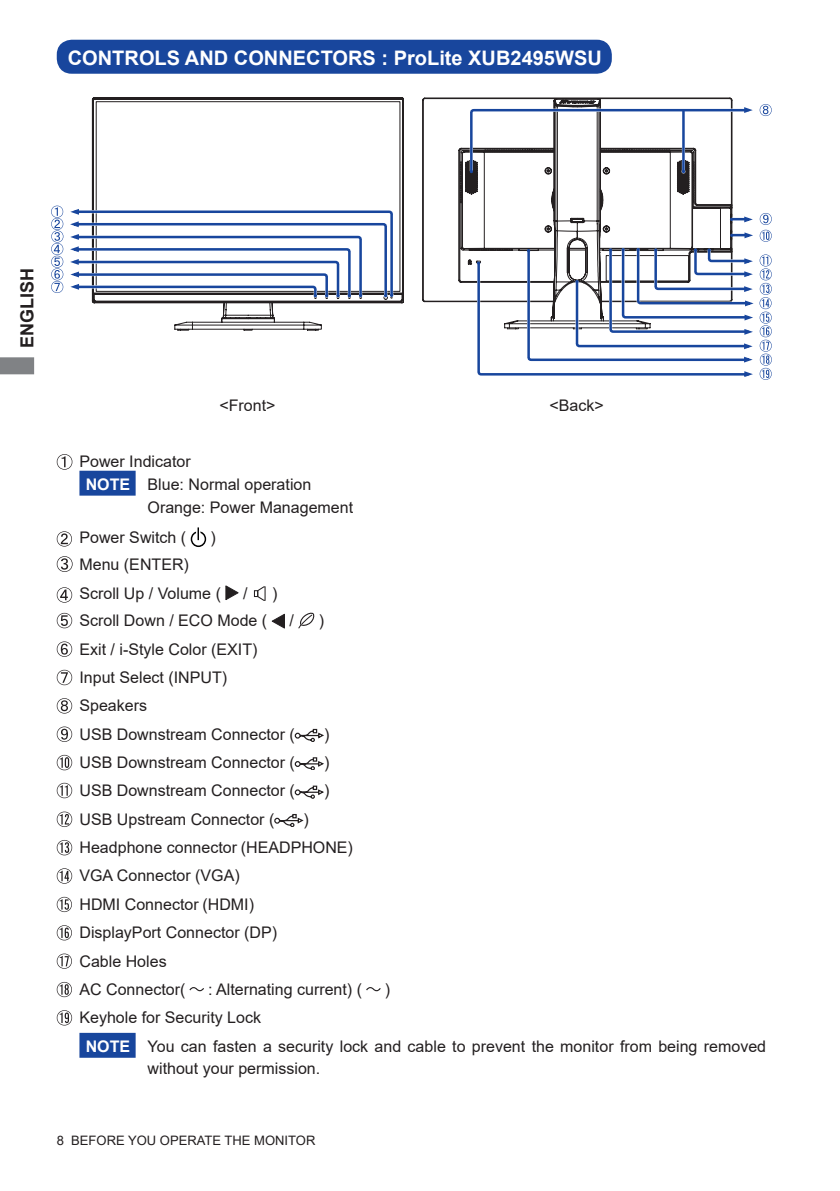
<style>
.page{position:relative;width:840px;height:1191px;background:#fff}
.page>*{position:absolute;margin:0;border:0;box-sizing:border-box;transform-origin:0 0}
.t1{font:700 20px "Arial";color:#fff}
.t2{font:700 18px "Arial";color:#231f20}
.t3{font:16px/28.4px "Arial";color:#231f20}
.t4{font:700 16px "Arial";color:#fff}
.t5{font:13px "Arial";color:#231f20}
</style>
<div class="page">
<svg style="left:0;top:357px;width:34px;height:17px"></svg>
<div style="left:58px;top:41px;width:552px;height:32px;background:#18469d;border-radius:14px"></div>
<div style="left:57px;top:40px;width:554px;height:34px;border:2px solid #18469d;border-radius:14px"></div>
<div style="left:80px;top:472px;width:54px;height:22px;background:#18469d"></div>
<div style="left:79px;top:471px;width:56px;height:24px;border:2px solid #18469d"></div>
<div style="left:80px;top:1033px;width:54px;height:23px;background:#18469d"></div>
<div style="left:79px;top:1032px;width:56px;height:25px;border:2px solid #18469d"></div>
<svg style="left:174px;top:318px;width:148px;height:12px"></svg>
<svg style="left:92px;top:97px;width:312px;height:221px"></svg>
<svg style="left:51px;top:206px;width:343px;height:93px"></svg>
<svg style="left:422px;top:98px;width:309px;height:204px"></svg>
<svg style="left:460px;top:99px;width:311px;height:281px"></svg>
<svg style="left:57px;top:454px;width:15px;height:16px"></svg>
<svg style="left:57px;top:531px;width:15px;height:15px"></svg>
<div style="left:191px;top:531px;width:15px;height:16px;border:1px solid #000;border-radius:50%"></div>
<hr style="left:196px;top:527px;width:4px;height:13px;background:#fff">
<svg style="left:197px;top:527px;width:2px;height:13px"></svg>
<svg style="left:57px;top:556px;width:15px;height:16px"></svg>
<svg style="left:57px;top:587px;width:15px;height:15px"></svg>
<svg style="left:225px;top:585px;width:13px;height:15px"></svg>
<svg style="left:253px;top:586px;width:13px;height:15px"></svg>
<svg style="left:254px;top:586px;width:11px;height:15px"></svg>
<svg style="left:57px;top:613px;width:15px;height:15px"></svg>
<svg style="left:271px;top:614px;width:14px;height:14px"></svg>
<svg style="left:298px;top:612px;width:16px;height:16px"></svg>
<svg style="left:57px;top:641px;width:15px;height:16px"></svg>
<svg style="left:57px;top:670px;width:15px;height:15px"></svg>
<svg style="left:57px;top:698px;width:15px;height:15px"></svg>
<svg style="left:57px;top:726px;width:15px;height:16px"></svg>
<svg style="left:295px;top:729px;width:29px;height:12px"></svg>
<svg style="left:57px;top:755px;width:15px;height:15px"></svg>
<svg style="left:295px;top:757px;width:29px;height:13px"></svg>
<svg style="left:57px;top:783px;width:15px;height:15px"></svg>
<svg style="left:295px;top:785px;width:29px;height:13px"></svg>
<svg style="left:57px;top:811px;width:15px;height:16px"></svg>
<svg style="left:274px;top:814px;width:29px;height:12px"></svg>
<svg style="left:57px;top:840px;width:15px;height:15px"></svg>
<svg style="left:57px;top:868px;width:15px;height:15px"></svg>
<svg style="left:57px;top:897px;width:15px;height:15px"></svg>
<svg style="left:57px;top:925px;width:15px;height:15px"></svg>
<svg style="left:57px;top:953px;width:15px;height:15px"></svg>
<svg style="left:57px;top:982px;width:15px;height:15px"></svg>
<svg style="left:189px;top:987px;width:15px;height:4px"></svg>
<svg style="left:366px;top:987px;width:14px;height:4px"></svg>
<svg style="left:57px;top:1010px;width:15px;height:15px"></svg>
<p class="t1" style="left:68px;top:50px;width:535px">CONTROLS AND CONNECTORS : ProLite XUB2495WSU</p>
<p class="t2" style="left:20px;top:348px;width:82px;rotate:-90deg">ENGLISH</p>
<p class="t3" style="left:219px;top:392px;width:58px">&lt;Front&gt;</p>
<p class="t3" style="left:549px;top:392px;width:56px">&lt;Back&gt;</p>
<p class="t3" style="left:147px;top:452px;width:207px;line-height:22.6px;text-indent:-68px">Power Indicator<br>Blue: Normal operation<br>Orange: Power Management</p>
<p class="t3" style="left:79px;top:523px;width:108px">Power Switch (</p>
<p class="t3" style="left:210px;top:523px;width:7px">)</p>
<p class="t3" style="left:79px;top:549px;width:143px;line-height:29.6px">Menu (ENTER)<br>Scroll Up / Volume (</p>
<p class="t4" style="left:86px;top:478px;width:46px">NOTE</p>
<p class="t3" style="left:243px;top:581px;width:6px">/</p>
<p class="t3" style="left:272px;top:579px;width:7px">)</p>
<p class="t3" style="left:79px;top:606px;width:189px">Scroll Down / ECO Mode (</p>
<p class="t3" style="left:289px;top:608px;width:6px">/</p>
<p class="t3" style="left:318px;top:606px;width:7px">)</p>
<p class="t3" style="left:79px;top:634px;width:217px">Exit / i-Style Color (EXIT)<br>Input Select (INPUT)<br>Speakers<br>USB Downstream Connector (</p>
<p class="t3" style="left:324px;top:719px;width:7px">)</p>
<p class="t3" style="left:79px;top:749px;width:217px">USB Downstream Connector (</p>
<p class="t3" style="left:324px;top:748px;width:7px">)</p>
<p class="t3" style="left:79px;top:778px;width:217px">USB Downstream Connector (</p>
<p class="t3" style="left:324px;top:776px;width:7px">)</p>
<p class="t3" style="left:79px;top:805px;width:196px">USB Upstream Connector (</p>
<p class="t3" style="left:79px;top:805px;width:275px;text-indent:224px">)<br>Headphone connector (HEADPHONE)<br>VGA Connector (VGA)<br>HDMI Connector (HDMI)<br>DisplayPort Connector (DP)<br>Cable Holes<br>AC Connector(</p>
<p class="t3" style="left:208px;top:975px;width:155px">: Alternating current) (</p>
<p class="t3" style="left:384px;top:975px;width:7px">)</p>
<p class="t3" style="left:147px;top:1005px;width:619px;text-indent:-68px">Keyhole for Security Lock<br>You can fasten a security lock and cable to prevent the monitor from being removed</p>
<p class="t3" style="left:147px;top:1056px;width:174px">without your permission.</p>
<p class="t4" style="left:86px;top:1040px;width:46px">NOTE</p>
<p class="t5" style="left:57px;top:1135px;width:260px">8 BEFORE YOU OPERATE THE MONITOR</p>
</div>
